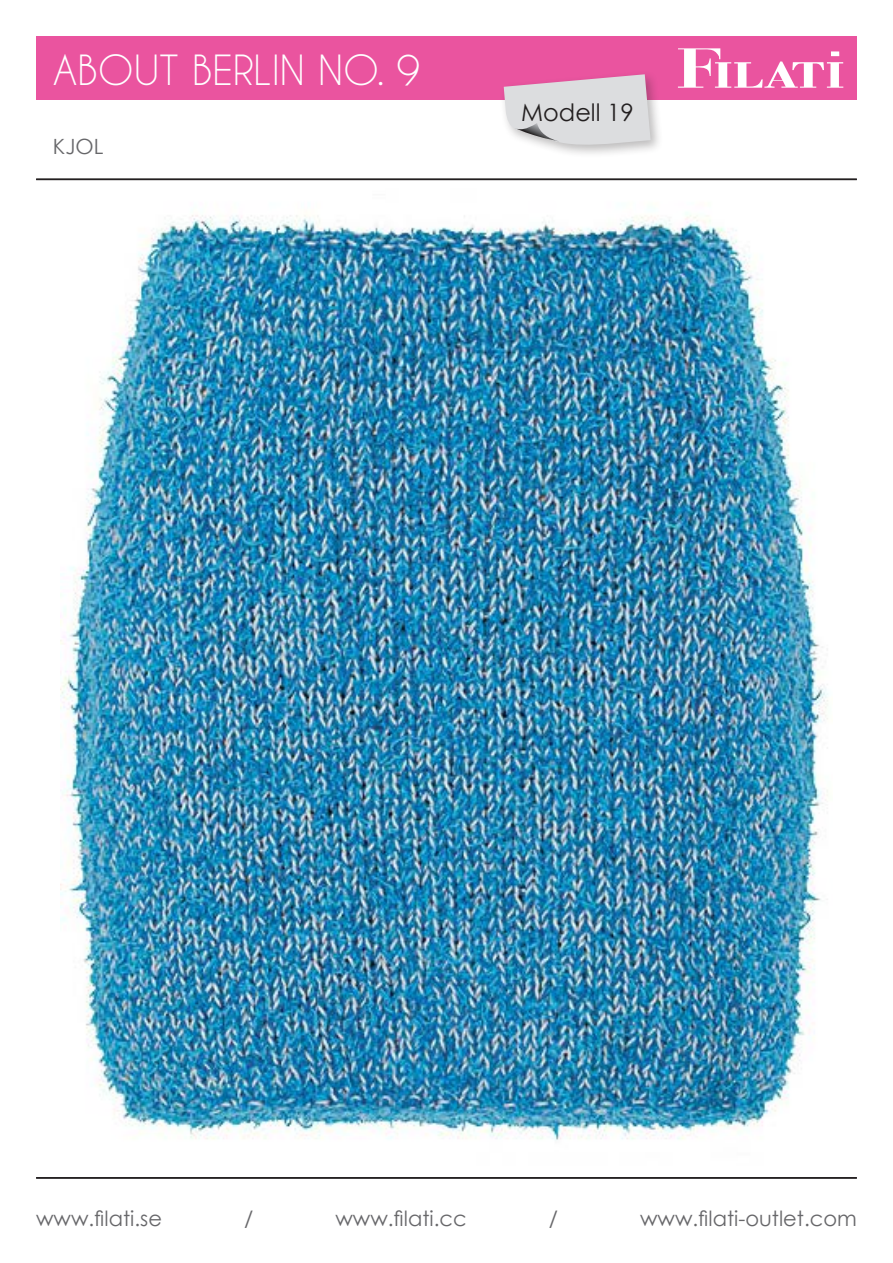
<style>
.page{position:relative;width:893px;height:1263px;background:#fff}
.page>*{position:absolute;margin:0;border:0;box-sizing:border-box;transform-origin:0 0}
.t1{font:39px "Caviar Dreams";color:#fff}
.t2{font:24px "Century Gothic";color:#231f20}
.t3{font:21px "Century Gothic";color:#67676a}
</style>
<div class="page">
<img style="left:61px;top:180px;width:771px;height:961px">
<hr style="left:36px;top:1177px;width:821px;height:1px;background:#231f20">
<hr style="left:36px;top:179px;width:821px;height:1px;background:#231f20">
<div style="left:36px;top:36px;width:821px;height:64px;background:#ea549f"></div>
<svg style="left:678px;top:48px;width:165px;height:40px"></svg>
<div style="left:499px;top:70px;width:165px;height:88px;background:#231f20;opacity:.3"></div>
<svg style="left:504px;top:74px;width:147px;height:76px"></svg>
<p class="t1" style="left:53px;top:47px;width:369px">ABOUT BERLIN NO. 9</p>
<p class="t3" style="left:53px;top:131px;width:52px">KJOL</p>
<p class="t2" style="left:521px;top:96px;width:114px">Modell 19</p>
<p class="t3" style="left:36px;top:1204px;width:127px">www.filati.se</p>
<p class="t3" style="left:244px;top:1204px;width:11px">/</p>
<p class="t3" style="left:335px;top:1204px;width:133px">www.filati.cc</p>
<p class="t3" style="left:549px;top:1204px;width:11px">/</p>
<p class="t3" style="left:640px;top:1204px;width:218px">www.filati-outlet.com</p>
</div>
